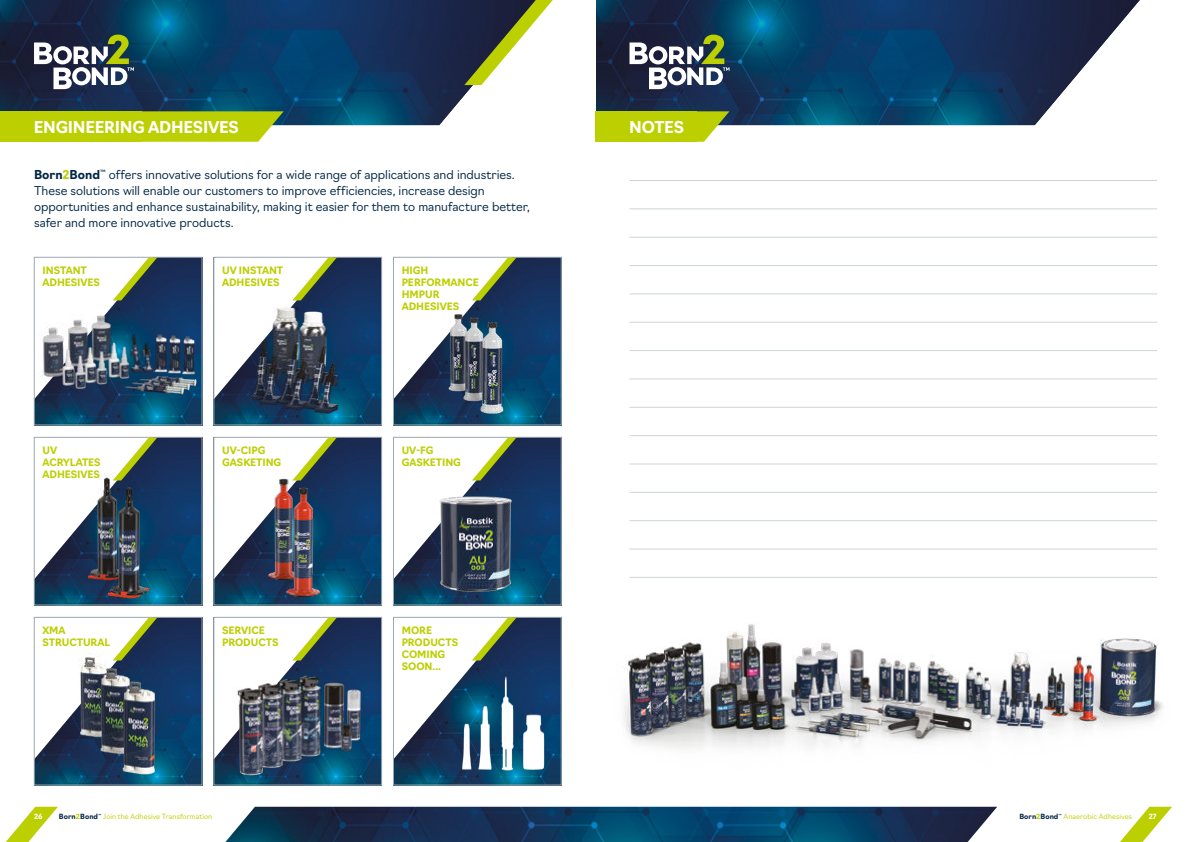
<style>
.page{position:relative;width:1191px;height:842px;background:#fff}
.page>*{position:absolute;margin:0;border:0;box-sizing:border-box;transform-origin:0 0}
.t1{font:700 16px "Navigo";letter-spacing:-.015em;color:#fff}
.t2{font:300 12px/16px "Navigo";letter-spacing:-.005em;color:#002644}
.t3{font:700 10px/12px "Navigo";letter-spacing:-.005em;color:#bccf00}
.t4{font:300 7px "Navigo";letter-spacing:.01em;color:#bccf00}
.t5{font:700 7px "Navigo";letter-spacing:.01em;color:#002644}
.t6{font:700 7px "Navigo";color:#fff}
.t7{font:300 4.1px "Navigo";color:#002644}
.s1{font-weight:700}
.s2{font-weight:700;color:#bccf00}
.s3{color:#bccf00}
.s4{font-weight:700;color:#002644}
</style>
<div class="page">
<img style="left:596px;top:0;width:543px;height:125px">
<img style="left:0;top:0;width:481px;height:125px">
<svg style="left:464px;top:0;width:89px;height:85px"></svg>
<img style="left:225px;top:807px;width:383px;height:35px">
<svg style="left:696px;top:111px;width:33px;height:31px"></svg>
<div style="left:595px;top:111px;width:101px;height:31px;background:#bccf00"></div>
<svg style="left:142px;top:111px;width:142px;height:31px"></svg>
<div style="left:0;top:111px;width:142px;height:31px;background:#bccf00"></div>
<img style="left:36px;top:259px;width:164px;height:164px">
<svg style="left:34px;top:257px;width:123px;height:142px"></svg>
<img style="left:216px;top:259px;width:164px;height:164px">
<div style="left:214px;top:257px;width:168px;height:168px;border:1px solid #9da9b1"></div>
<svg style="left:214px;top:257px;width:123px;height:142px"></svg>
<img style="left:395px;top:259px;width:164px;height:164px">
<svg style="left:393px;top:257px;width:123px;height:142px"></svg>
<img style="left:36px;top:439px;width:164px;height:164px">
<svg style="left:34px;top:437px;width:123px;height:142px"></svg>
<img style="left:216px;top:439px;width:164px;height:164px">
<div style="left:214px;top:437px;width:168px;height:168px;border:1px solid #9da9b1"></div>
<svg style="left:214px;top:437px;width:123px;height:142px"></svg>
<img style="left:395px;top:439px;width:164px;height:164px">
<svg style="left:393px;top:437px;width:123px;height:142px"></svg>
<img style="left:36px;top:619px;width:164px;height:164px">
<svg style="left:34px;top:617px;width:123px;height:142px"></svg>
<img style="left:216px;top:619px;width:164px;height:164px">
<div style="left:214px;top:617px;width:168px;height:168px;border:1px solid #9da9b1"></div>
<svg style="left:214px;top:617px;width:123px;height:142px"></svg>
<img style="left:395px;top:619px;width:164px;height:164px">
<svg style="left:393px;top:617px;width:123px;height:142px"></svg>
<hr style="left:629px;top:180px;width:528px;height:1px;background:#cdd5da">
<hr style="left:629px;top:209px;width:528px;height:1px;background:#cdd5da">
<hr style="left:629px;top:237px;width:528px;height:1px;background:#cdd5da">
<hr style="left:629px;top:265px;width:528px;height:1px;background:#cdd5da">
<hr style="left:629px;top:294px;width:528px;height:1px;background:#cdd5da">
<hr style="left:629px;top:322px;width:528px;height:1px;background:#cdd5da">
<hr style="left:629px;top:350px;width:528px;height:1px;background:#cdd5da">
<hr style="left:629px;top:379px;width:528px;height:1px;background:#cdd5da">
<hr style="left:629px;top:407px;width:528px;height:1px;background:#cdd5da">
<hr style="left:629px;top:435px;width:528px;height:1px;background:#cdd5da">
<hr style="left:629px;top:464px;width:528px;height:1px;background:#cdd5da">
<hr style="left:629px;top:492px;width:528px;height:1px;background:#cdd5da">
<hr style="left:629px;top:520px;width:528px;height:1px;background:#cdd5da">
<hr style="left:629px;top:549px;width:528px;height:1px;background:#cdd5da">
<hr style="left:629px;top:577px;width:528px;height:1px;background:#cdd5da">
<img style="left:243px;top:297px;width:100px;height:117px">
<img style="left:38px;top:315px;width:159px;height:81px">
<img style="left:448px;top:312px;width:59px;height:102px">
<img style="left:84px;top:473px;width:69px;height:127px">
<img style="left:260px;top:469px;width:66px;height:132px">
<img style="left:436px;top:492px;width:83px;height:103px">
<img style="left:70px;top:653px;width:97px;height:126px">
<img style="left:224px;top:673px;width:148px;height:104px">
<img style="left:452px;top:674px;width:106px;height:103px">
<img style="left:608px;top:624px;width:564px;height:218px">
<svg style="left:34px;top:35px;width:100px;height:54px"></svg>
<svg style="left:629px;top:35px;width:100px;height:54px"></svg>
<svg style="left:1112px;top:807px;width:60px;height:35px"></svg>
<svg style="left:5px;top:807px;width:53px;height:35px"></svg>
<h1 class="t1" style="left:34px;top:119px;width:207px">ENGINEERING ADHESIVES</h1>
<p class="t2" style="left:34px;top:168px;width:497px"><span class="s1">Born</span><span class="s2">2</span><span class="s1">Bond</span><sup>™</sup> offers innovative solutions for a wide range of applications and industries.<br>These solutions will enable our customers to improve efficiencies, increase design opportunities and enhance sustainability, making it easier for them to manufacture better, safer and more innovative products.</p>
<p class="t3" style="left:43px;top:265px;width:59px">INSTANT<br>ADHESIVES</p>
<p class="t3" style="left:222px;top:265px;width:63px">UV INSTANT<br>ADHESIVES</p>
<p class="t3" style="left:402px;top:265px;width:79px">HIGH<br>PERFORMANCE<br>HMPUR<br>ADHESIVES</p>
<p class="t3" style="left:43px;top:445px;width:60px">UV<br>ACRYLATES<br>ADHESIVES</p>
<p class="t3" style="left:222px;top:445px;width:61px">UV-CIPG<br>GASKETING</p>
<p class="t3" style="left:402px;top:445px;width:61px">UV-FG<br>GASKETING</p>
<p class="t3" style="left:43px;top:625px;width:69px">XMA<br>STRUCTURAL</p>
<p class="t3" style="left:222px;top:625px;width:58px">SERVICE<br>PRODUCTS</p>
<p class="t3" style="left:402px;top:625px;width:58px">MORE<br>PRODUCTS<br>COMING<br>SOON...</p>
<h1 class="t1" style="left:629px;top:119px;width:56px">NOTES</h1>
<p class="t5" style="left:59px;top:814px;width:41px">Born<span class="s3">2</span>Bond</p>
<p class="t7" style="left:98px;top:814px;width:5px">™</p>
<p class="t4" style="left:1019px;top:814px;width:114px"><span class="s4">Born</span><span class="s1">2</span><span class="s4">Bond</span><sup>™</sup> Anaerobic Adhesives</p>
<p class="t6" style="left:34px;top:813px;width:10px">26</p>
<p class="t4" style="left:103px;top:814px;width:110px">Join the Adhesive Transformation</p>
<p class="t6" style="left:1148px;top:813px;width:9px">27</p>
</div>
